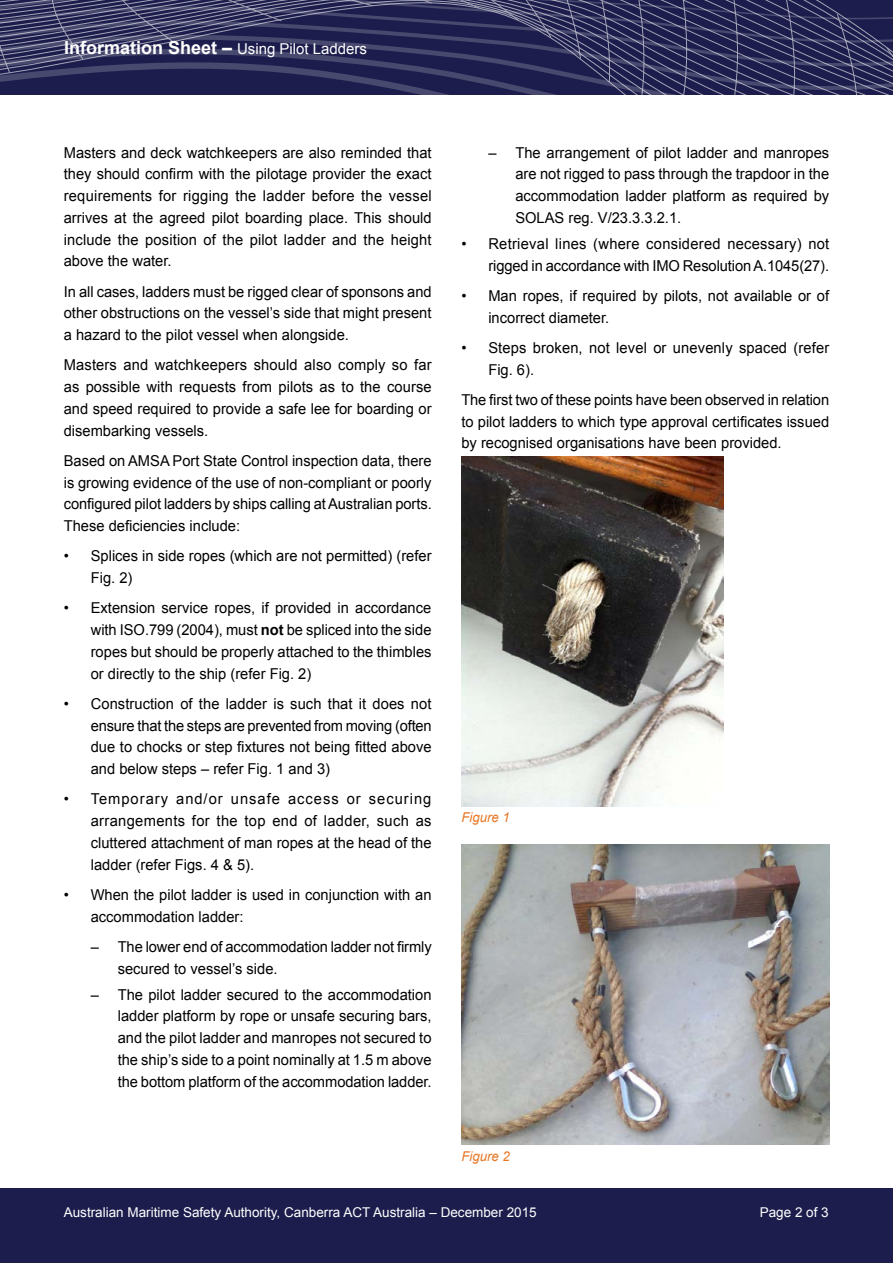
<style>
.page{position:relative;width:893px;height:1263px;background:#fff}
.page>*{position:absolute;margin:0;border:0;box-sizing:border-box;transform-origin:0 0}
.t1{font:700 18px "Arial";color:#fff}
.Body_text{font:15px/21.8px "Arial";color:#000;text-align:justify}
.Body_text-2{font:15px/21.8px "Arial";letter-spacing:.02em;color:#000;text-align:right}
.t2{font:13.5px "Arial";color:#fff}
.figures{font:italic 13.5px "Arial";color:#e77725}
.s1{font-weight:400;font-size:15px}
.s2{font-weight:700}
</style>
<div class="page">
<svg style="left:0;top:0;width:893px;height:95px;background:#32335e"></svg>
<div style="left:0;top:1187px;width:893px;height:76px;background:#1c1d4c"></div>
<img style="left:461px;top:456px;width:262px;height:351px">
<img style="left:461px;top:845px;width:368px;height:299px">
<p class="t1" style="left:64px;top:35px;width:305px">Information Sheet – <span class="s1">Using Pilot Ladders</span></p>
<p class="Body_text" style="left:64px;top:142px;width:369px">Masters and deck watchkeepers are also reminded that they should confirm with the pilotage provider the exact requirements for rigging the ladder before the vessel arrives at the agreed pilot boarding place. This should include the position of the pilot ladder and the height above the water.</p>
<p class="Body_text" style="left:64px;top:281px;width:369px">In all cases, ladders must be rigged clear of sponsons and other obstructions on the vessel’s side that might present a hazard to the pilot vessel when alongside.</p>
<p class="Body_text" style="left:64px;top:354px;width:369px">Masters and watchkeepers should also comply so far as possible with requests from pilots as to the course and speed required to provide a safe lee for boarding or disembarking vessels.</p>
<p class="Body_text" style="left:64px;top:450px;width:369px">Based on AMSA Port State Control inspection data, there is growing evidence of the use of non-compliant or poorly configured pilot ladders by ships calling at Australian ports.<br>These deficiencies include:</p>
<p class="Body_text" style="left:91px;top:545px;width:342px;text-indent:-27px">• Splices in side ropes (which are not permitted) (refer<br>Fig. 2)</p>
<p class="Body_text" style="left:91px;top:597px;width:342px;text-indent:-27px">• Extension service ropes, if provided in accordance with ISO.799 (2004), must <span class="s2">not</span> be spliced into the side ropes but should be properly attached to the thimbles or directly to the ship (refer Fig. 2)</p>
<p class="Body_text" style="left:91px;top:693px;width:342px;text-indent:-27px">• Construction of the ladder is such that it does not ensure that the steps are prevented from moving (often due to chocks or step fixtures not being fitted above and below steps – refer Fig. 1 and 3)</p>
<p class="Body_text" style="left:91px;top:788px;width:342px;text-indent:-27px">• Temporary and/or unsafe access or securing arrangements for the top end of ladder, such as cluttered attachment of man ropes at the head of the ladder (refer Figs. 4 &amp; 5).</p>
<p class="Body_text" style="left:91px;top:884px;width:342px;text-indent:-27px">• When the pilot ladder is used in conjunction with an accommodation ladder:</p>
<p class="Body_text" style="left:118px;top:936px;width:315px;text-indent:-27px">– The lower end of accommodation ladder not firmly secured to vessel’s side.</p>
<p class="Body_text" style="left:118px;top:983px;width:315px;text-indent:-27px">– The pilot ladder secured to the accommodation ladder platform by rope or unsafe securing bars, and the pilot ladder and manropes not secured to the ship’s side to a point nominally at 1.5 m above the bottom platform of the accommodation ladder.</p>
<p class="Body_text" style="left:515px;top:142px;width:315px;text-indent:-27px">– The arrangement of pilot ladder and manropes are not rigged to pass through the trapdoor in the accommodation ladder platform as required by SOLAS reg. V/23.3.3.2.1.</p>
<p class="Body_text-2" style="left:461px;top:233px;width:369px">• Retrieval lines (where considered necessary) not rigged in accordance with IMO Resolution A.1045(27).</p>
<p class="Body_text" style="left:488px;top:285px;width:342px;text-indent:-27px">• Man ropes, if required by pilots, not available or of incorrect diameter.</p>
<p class="Body_text" style="left:488px;top:337px;width:342px;text-indent:-27px">• Steps broken, not level or unevenly spaced (refer<br>Fig. 6).</p>
<p class="Body_text" style="left:461px;top:389px;width:369px">The first two of these points have been observed in relation to pilot ladders to which type approval certificates issued by recognised organisations have been provided.</p>
<p class="figures" style="left:461px;top:809px;width:50px">Figure 1</p>
<p class="figures" style="left:461px;top:1147px;width:50px">Figure 2</p>
<p class="t2" style="left:64px;top:1203px;width:474px">Australian Maritime Safety Authority, Canberra ACT Australia – December 2015</p>
<p class="t2" style="left:760px;top:1203px;width:71px">Page 2 of 3</p>
</div>
